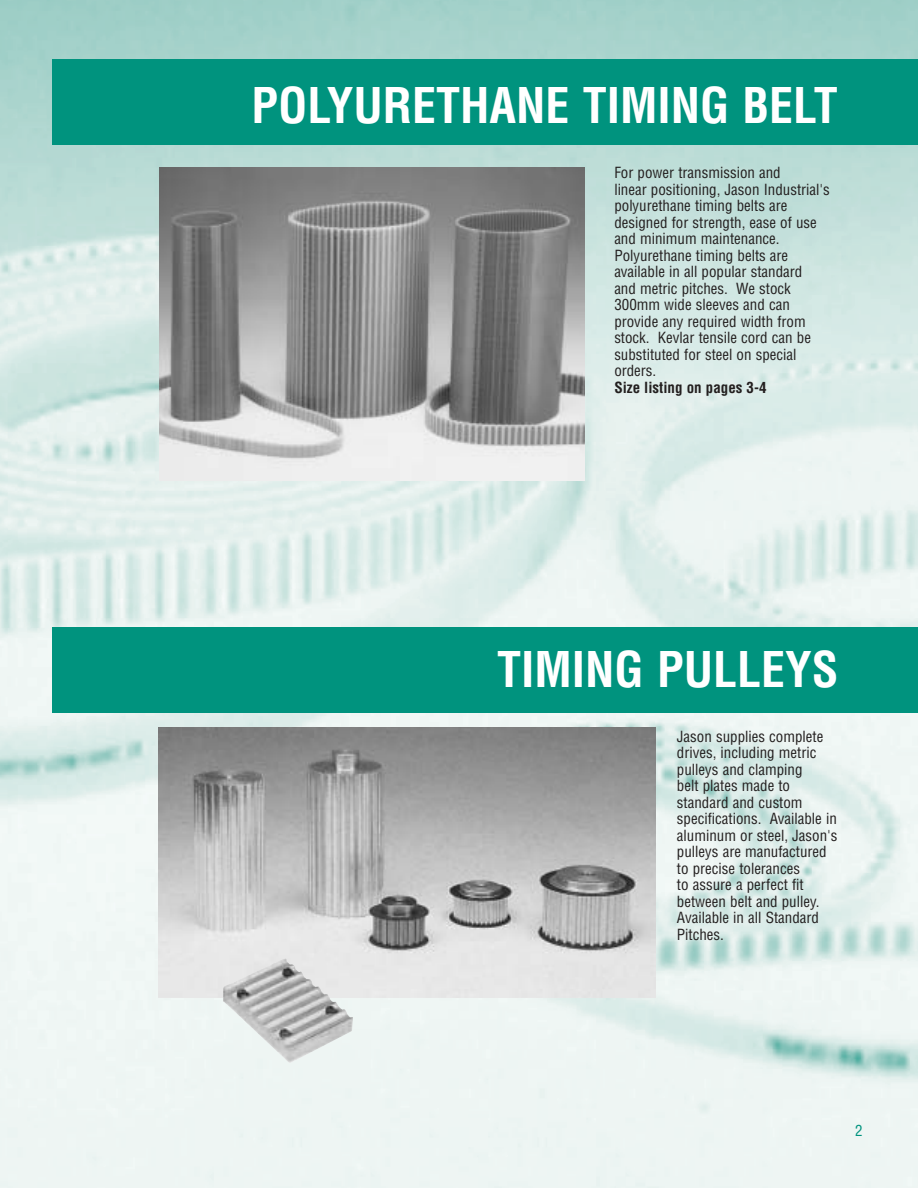
<style>
.page{position:relative;width:918px;height:1188px;background:#fff}
.page>*{position:absolute;margin:0;border:0;box-sizing:border-box;transform-origin:0 0}
.t1{font:700 condensed 48px "Helvetica";color:#fff}
.t2{font:condensed 15px/16.5px "Helvetica";color:#231f1f}
.t3{font:700 condensed 15px "Helvetica";color:#231f1f}
.t4{font:condensed 15px "Helvetica";color:#00937e}
</style>
<div class="page">
<img style="left:0;top:0;width:918px;height:1188px">
<div style="left:52px;top:59px;width:866px;height:85px;background:#00937e"></div>
<div style="left:52px;top:627px;width:866px;height:86px;background:#00937e"></div>
<img style="left:160px;top:168px;width:425px;height:313px">
<img style="left:159px;top:727px;width:497px;height:270px">
<img style="left:223px;top:958px;width:130px;height:105px">
<h1 class="t1" style="left:251px;top:87px;width:588px">POLYURETHANE TIMING BELT</h1>
<p class="t2" style="left:614px;top:166px;width:217px">For power transmission and<br>linear positioning, Jason Industrial's polyurethane timing belts are designed for strength, ease of use and minimum maintenance.<br>Polyurethane timing belts are available in all popular standard<br>and metric pitches. We stock<br>300mm wide sleeves and can provide any required width from stock. Kevlar tensile cord can be substituted for steel on special orders.</p>
<p class="t3" style="left:614px;top:382px;width:154px">Size listing on pages 3-4</p>
<h1 class="t1" style="left:497px;top:651px;width:343px">TIMING PULLEYS</h1>
<p class="t2" style="left:677px;top:729px;width:162px">Jason supplies complete drives, including metric pulleys and clamping<br>belt plates made to standard and custom specifications. Available in aluminum or steel, Jason's pulleys are manufactured to precise tolerances<br>to assure a perfect fit between belt and pulley.<br>Available in all Standard<br>Pitches.</p>
<p class="t4" style="left:855px;top:1125px;width:9px">2</p>
</div>
